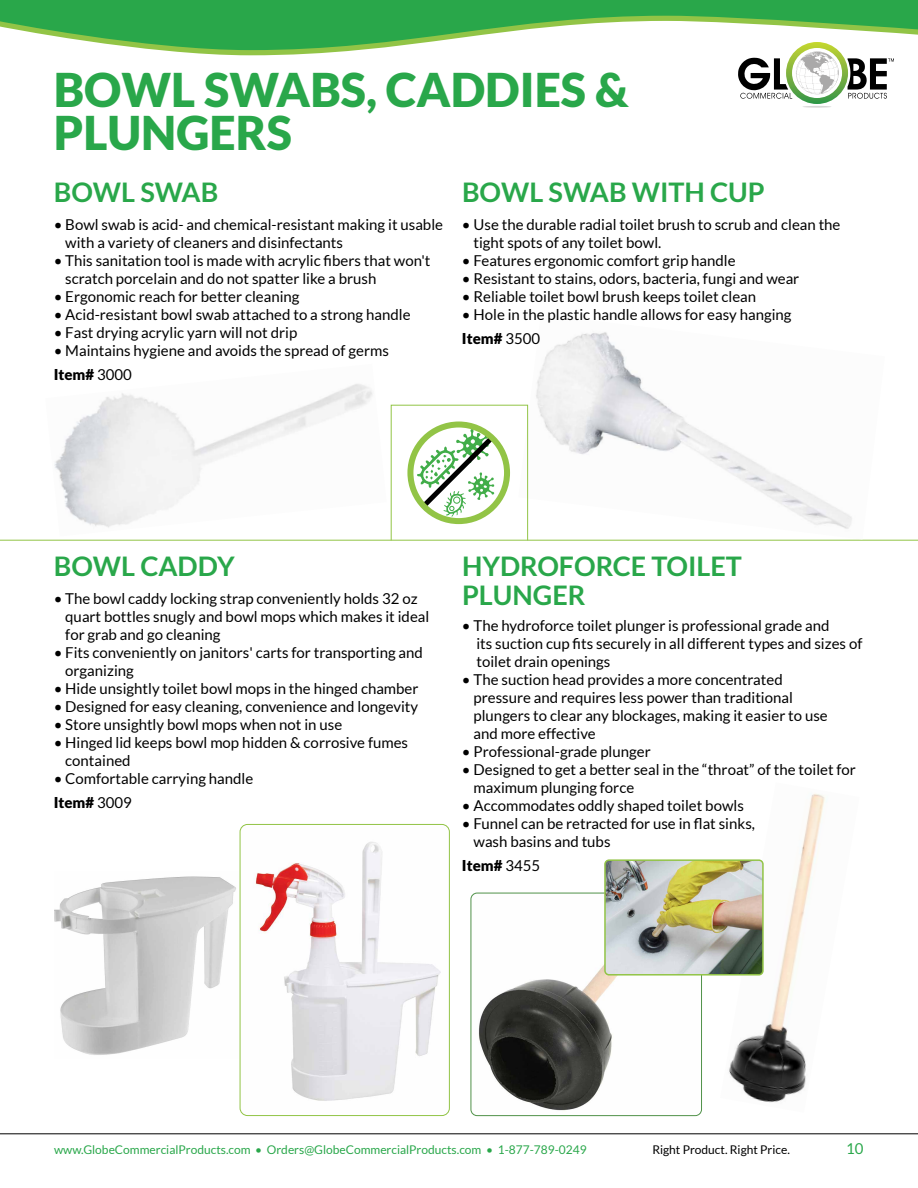
<style>
.page{position:relative;width:918px;height:1188px;background:#fff}
.page>*{position:absolute;margin:0;border:0;box-sizing:border-box;transform-origin:0 0}
.t1{font:900 46.5px/43.5px "Lato";color:#29a74a}
.t2{font:700 27px/28.5px "Lato";color:#29a74a}
.t3{font:15px/18px "Lato";color:#000}
.t4{font:900 15px "Lato";color:#000}
.t5{font:15px "Lato";color:#29a74a}
.t6{font:12px "Lato";color:#29a74a}
.t7{font:12px "Lato";color:#000}
.s1{font-weight:900}
.s2{font-weight:400}
</style>
<div class="page">
<svg style="left:160px;top:50px;width:198px;height:5px"></svg>
<svg style="left:0;top:0;width:918px;height:50px;fill:#29a74a"></svg>
<hr style="left:0;top:540px;width:918px;height:1px;background:#92c446">
<img style="left:54px;top:384px;width:319px;height:144px">
<img style="left:518px;top:332px;width:334px;height:207px">
<img style="left:240px;top:824px;width:208px;height:292px">
<div style="left:240px;top:824px;width:210px;height:292px;border:1px solid #92c446;border-radius:8px"></div>
<img style="left:54px;top:876px;width:182px;height:179px">
<img style="left:471px;top:893px;width:231px;height:223px">
<div style="left:471px;top:893px;width:231px;height:223px;border:1px solid #509249;border-radius:6px"></div>
<img style="left:729px;top:793px;width:96px;height:310px">
<div style="left:391px;top:405px;width:137px;height:136px;border:1px solid #92c446"></div>
<hr style="left:0;top:1134px;width:918px;height:1px;background:#000">
<svg style="left:738px;top:42px;width:156px;height:66px"></svg>
<img style="left:607px;top:862px;width:154px;height:111px">
<div style="left:604px;top:859px;width:160px;height:117px;border:2px solid #92c446;border-radius:4px"></div>
<svg style="left:417px;top:429px;width:82px;height:88px"></svg>
<div style="left:407px;top:422px;width:103px;height:102px;border:6px solid #92c446;border-radius:50%"></div>
<h1 class="t1" style="left:54px;top:67px;width:577px">BOWL SWABS, CADDIES &amp;<br>PLUNGERS</h1>
<h2 class="t2" style="left:54px;top:177px;width:166px">BOWL SWAB</h2>
<p class="t3" style="left:65px;top:215px;width:379px;text-indent:-12px">• Bowl swab is acid- and chemical-resistant making it usable with a variety of cleaners and disinfectants</p>
<p class="t3" style="left:65px;top:251px;width:367px;text-indent:-12px">• This sanitation tool is made with acrylic fibers that won't scratch porcelain and do not spatter like a brush</p>
<p class="t3" style="left:54px;top:287px;width:247px">• Ergonomic reach for better cleaning</p>
<p class="t3" style="left:54px;top:305px;width:358px">• Acid-resistant bowl swab attached to a strong handle</p>
<p class="t3" style="left:54px;top:323px;width:245px">• Fast drying acrylic yarn will not drip</p>
<p class="t3" style="left:54px;top:338px;width:337px;line-height:24px">• Maintains hygiene and avoids the spread of germs<br><span class="s1">Item#</span> 3000</p>
<h2 class="t2" style="left:462px;top:177px;width:304px">BOWL SWAB WITH CUP</h2>
<p class="t3" style="left:474px;top:215px;width:368px;text-indent:-12px">• Use the durable radial toilet brush to scrub and clean the tight spots of any toilet bowl.</p>
<p class="t3" style="left:462px;top:251px;width:275px">• Features ergonomic comfort grip handle</p>
<p class="t3" style="left:462px;top:269px;width:339px">• Resistant to stains, odors, bacteria, fungi and wear</p>
<p class="t3" style="left:462px;top:287px;width:296px">• Reliable toilet bowl brush keeps toilet clean</p>
<p class="t3" style="left:462px;top:302px;width:331px;line-height:24px">• Hole in the plastic handle allows for easy hanging<br><span class="s1">Item#</span> 3500</p>
<h2 class="t2" style="left:54px;top:552px;width:182px">BOWL CADDY</h2>
<p class="t3" style="left:65px;top:590px;width:366px;text-indent:-12px">• The bowl caddy locking strap conveniently holds 32 oz quart bottles snugly and bowl mops which makes it ideal for grab and go cleaning</p>
<p class="t3" style="left:65px;top:644px;width:359px;text-indent:-12px">• Fits conveniently on janitors' carts for transporting and organizing</p>
<p class="t3" style="left:54px;top:680px;width:366px">• Hide unsightly toilet bowl mops in the hinged chamber</p>
<p class="t3" style="left:54px;top:698px;width:366px">• Designed for easy cleaning, convenience and longevity</p>
<p class="t3" style="left:54px;top:716px;width:290px">• Store unsightly bowl mops when not in use</p>
<p class="t3" style="left:65px;top:734px;width:344px;text-indent:-12px">• Hinged lid keeps bowl mop hidden &amp; corrosive fumes contained</p>
<p class="t3" style="left:54px;top:767px;width:201px;line-height:24px">• Comfortable carrying handle<br><span class="s1">Item#</span> 3009</p>
<h2 class="t2" style="left:462px;top:552px;width:281px">HYDROFORCE TOILET<br>PLUNGER</h2>
<p class="t3" style="left:476px;top:617px;width:387px;text-indent:-14px">• The hydroforce toilet plunger is professional grade and<br>its suction cup fits securely in all different types and sizes of toilet drain openings</p>
<p class="t3" style="left:474px;top:671px;width:356px;text-indent:-12px">• The suction head provides a more concentrated pressure and requires less power than traditional plungers to clear any blockages, making it easier to use and more effective</p>
<p class="t3" style="left:462px;top:743px;width:190px">• Professional-grade plunger</p>
<p class="t3" style="left:474px;top:761px;width:384px;text-indent:-12px">• Designed to get a better seal in the “throat” of the toilet for maximum plunging force</p>
<p class="t3" style="left:462px;top:797px;width:283px">• Accommodates oddly shaped toilet bowls</p>
<p class="t3" style="left:474px;top:815px;width:283px;text-indent:-12px">• Funnel can be retracted for use in flat sinks, wash basins and tubs</p>
<p class="t4" style="left:462px;top:857px;width:80px">Item# <span class="s2">3455</span></p>
<p class="t6" style="left:54px;top:1143px;width:534px">www.GlobeCommercialProducts.com • Orders@GlobeCommercialProducts.com • 1-877-789-0249</p>
<p class="t7" style="left:652px;top:1143px;width:139px">Right Product. Right Price.</p>
<p class="t5" style="left:846px;top:1141px;width:19px">10</p>
</div>
